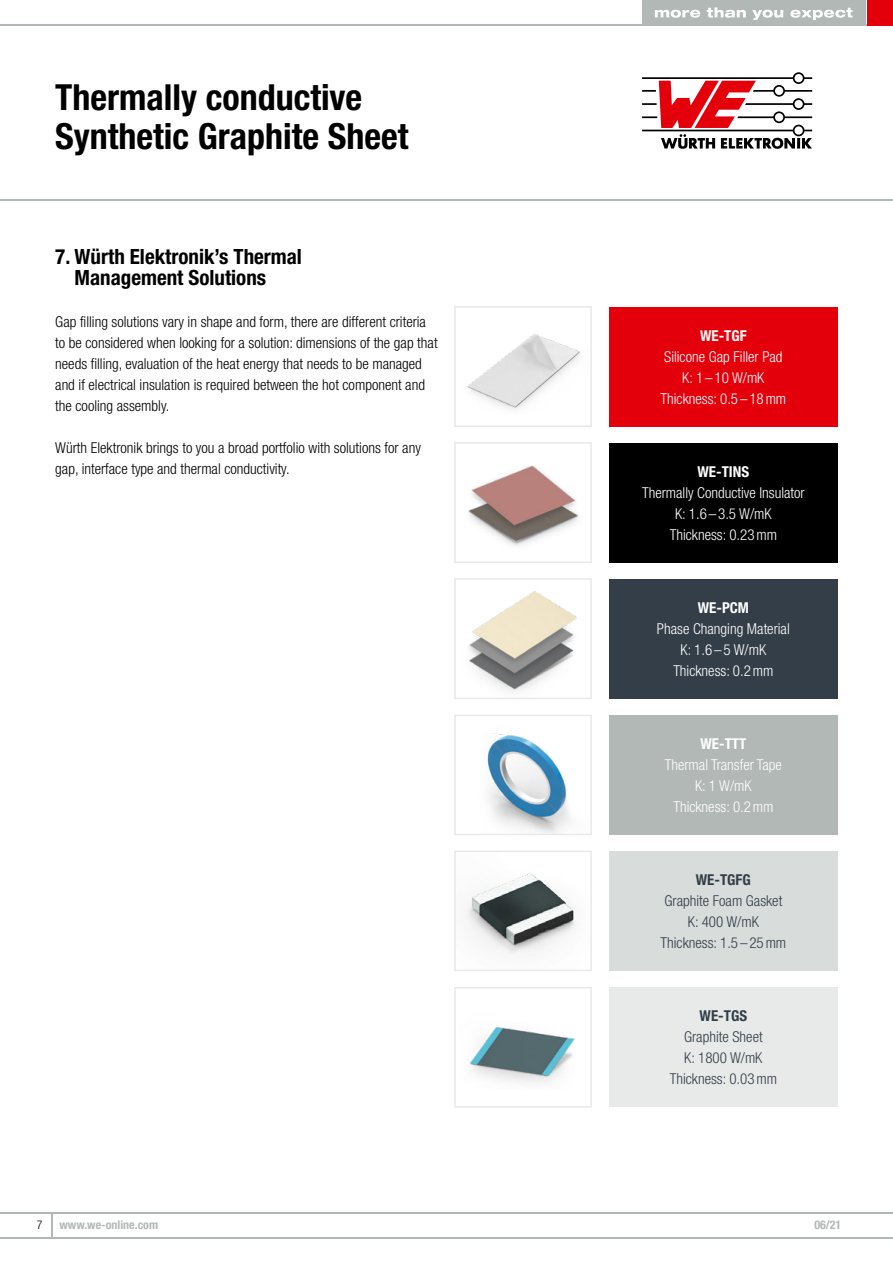
<style>
.page{position:relative;width:893px;height:1263px;background:#fff}
.page>*{position:absolute;margin:0;border:0;box-sizing:border-box;transform-origin:0 0}
.t1{font:700 condensed 36px/39px "Helvetica Neue LT Pro";color:#000}
.t2{font:700 condensed 21px/21px "Helvetica Neue LT Pro";color:#000}
.t3{font:300 condensed 15px/21px "Helvetica Neue LT Pro";color:#000}
.t4{font:300 condensed 15px/21px "Helvetica Neue LT Pro";color:#fff;text-align:center}
.t5{font:300 condensed 15px/21px "Helvetica Neue LT Pro";color:#333e48;text-align:center}
.t6{font:700 condensed 15px "Helvetica Neue LT Pro";color:#fff}
.t7{font:700 condensed 15px "Helvetica Neue LT Pro";color:#333e48}
.t8{font:700 condensed 12px "Helvetica Neue LT Pro";color:#b2b8b6}
.t9{font:300 condensed 12px "Helvetica Neue LT Pro";color:#000}
</style>
<div class="page">
<hr style="left:0;top:24px;width:893px;height:2px;background:#b2b8b6">
<hr style="left:0;top:200px;width:893px;height:1px;background:#b2b8b6">
<hr style="left:0;top:1237px;width:893px;height:1px;background:#b2b8b6">
<svg style="left:51px;top:1213px;width:1px;height:24px"></svg>
<hr style="left:0;top:1212px;width:893px;height:1px;background:#b2b8b6">
<div style="left:867px;top:0;width:26px;height:26px;background:#e3000b"></div>
<div style="left:642px;top:0;width:223px;height:26px;background:#b2b8b6"></div>
<svg style="left:655px;top:10px;width:45px;height:8px"></svg>
<svg style="left:707px;top:7px;width:39px;height:11px"></svg>
<svg style="left:752px;top:10px;width:31px;height:10px"></svg>
<svg style="left:790px;top:8px;width:63px;height:12px"></svg>
<svg style="left:642px;top:72px;width:170px;height:77px"></svg>
<img style="left:467px;top:333px;width:113px;height:77px">
<div style="left:454px;top:306px;width:138px;height:121px;border:2px solid #e8eae9"></div>
<div style="left:609px;top:307px;width:229px;height:119px;background:#e3000b"></div>
<img style="left:468px;top:465px;width:111px;height:81px">
<div style="left:454px;top:442px;width:138px;height:121px;border:2px solid #e8eae9"></div>
<div style="left:609px;top:443px;width:229px;height:119px;background:#000"></div>
<img style="left:469px;top:591px;width:108px;height:101px">
<div style="left:454px;top:578px;width:138px;height:121px;border:2px solid #e8eae9"></div>
<div style="left:609px;top:579px;width:229px;height:119px;background:#333e48"></div>
<img style="left:470px;top:1027px;width:105px;height:56px">
<div style="left:454px;top:987px;width:138px;height:120px;border:2px solid #e8eae9"></div>
<div style="left:609px;top:988px;width:229px;height:119px;background:#e8eae9"></div>
<div style="left:609px;top:715px;width:229px;height:119px;background:#b2b8b6"></div>
<img style="left:487px;top:733px;width:83px;height:99px">
<div style="left:454px;top:715px;width:138px;height:120px;border:2px solid #e8eae9"></div>
<div style="left:609px;top:851px;width:229px;height:119px;background:#d8dcdb"></div>
<img style="left:466px;top:873px;width:110px;height:81px">
<div style="left:454px;top:850px;width:138px;height:121px;border:2px solid #e8eae9"></div>
<h1 class="t1" style="left:55px;top:77px;width:355px">Thermally conductive<br>Synthetic Graphite Sheet</h1>
<h2 class="t2" style="left:75px;top:246px;width:229px;text-indent:-19px">7. Würth Elektronik’s Thermal<br>Management Solutions</h2>
<p class="t3" style="left:55px;top:311px;width:384px">Gap filling solutions vary in shape and form, there are different criteria to be considered when looking for a solution: dimensions of the gap that needs filling, evaluation of the heat energy that needs to be managed and if electrical insulation is required between the hot component and the cooling assembly.</p>
<p class="t3" style="left:55px;top:437px;width:367px">Würth Elektronik brings to you a broad portfolio with solutions for any gap, interface type and thermal conductivity.</p>
<p class="t6" style="left:700px;top:326px;width:48px">WE-TGF</p>
<p class="t4" style="left:660px;top:346px;width:127px">Silicone Gap Filler Pad<br>K: 1–10 W/mK<br>Thickness: 0.5–18mm</p>
<p class="t6" style="left:698px;top:462px;width:53px">WE-TINS</p>
<p class="t4" style="left:642px;top:482px;width:164px">Thermally Conductive Insulator<br>K: 1.6 –3.5 W/mK<br>Thickness: 0.23mm</p>
<p class="t6" style="left:698px;top:598px;width:53px">WE-PCM</p>
<p class="t4" style="left:657px;top:618px;width:134px">Phase Changing Material<br>K: 1.6–5 W/mK<br>Thickness: 0.2mm</p>
<p class="t6" style="left:700px;top:734px;width:47px">WE-TTT</p>
<p class="t4" style="left:665px;top:754px;width:119px">Thermal Transfer Tape<br>K: 1 W/mK<br>Thickness: 0.2mm</p>
<p class="t7" style="left:696px;top:870px;width:56px">WE-TGFG</p>
<p class="t5" style="left:660px;top:890px;width:127px">Graphite Foam Gasket<br>K: 400 W/mK<br>Thickness: 1.5–25mm</p>
<p class="t7" style="left:700px;top:1007px;width:49px">WE-TGS</p>
<p class="t5" style="left:670px;top:1026px;width:109px">Graphite Sheet<br>K: 1800 W/mK<br>Thickness: 0.03mm</p>
<p class="t9" style="left:37px;top:1218px;width:7px">7</p>
<p class="t8" style="left:60px;top:1217px;width:100px">www.we-online.com</p>
<p class="t8" style="left:814px;top:1217px;width:29px">06/21</p>
</div>
